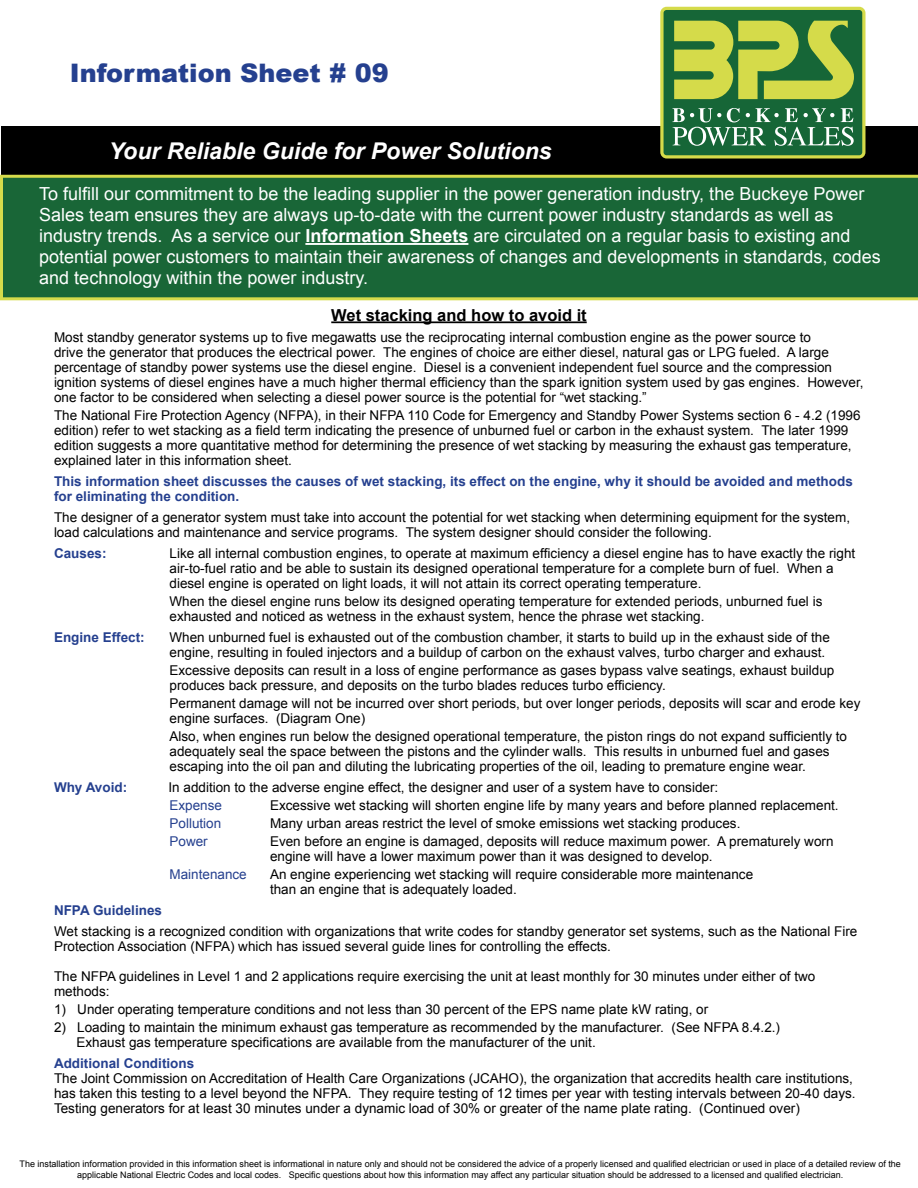
<style>
.page{position:relative;width:918px;height:1188px;background:#fff}
.page>*{position:absolute;margin:0;border:0;box-sizing:border-box;transform-origin:0 0}
.t1{font:900 25.5px "Arial";color:#25408f}
.t2{font:italic 700 23.1px "Arial";color:#fff}
.t3{font:18px/21px "Arial";color:#fff}
.t4{font:700 16.5px "Arial";color:#000}
.t5{font:13.5px/15px "Arial";color:#000}
.t6{font:700 13.5px/15px "Arial";color:#25408f}
.t7{font:13.5px "Arial";color:#25408f}
.t8{font:9px/10.8px "Arial";color:#000;text-align:center}
.s1{font-weight:700}
</style>
<div class="page">
<div style="left:2px;top:126px;width:916px;height:52px;background:#000"></div>
<svg style="left:660px;top:7px;width:206px;height:152px;background:#c0ca4b"></svg>
<div style="left:664px;top:10px;width:198px;height:145px;background:#166637;border-radius:3px"></div>
<svg style="left:672px;top:108px;width:182px;height:38px"></svg>
<svg style="left:674px;top:21px;width:180px;height:78px"></svg>
<div style="left:0;top:175px;width:918px;height:125px;background:#196637"></div>
<hr style="left:305px;top:243px;width:163px;height:2px;background:#fff">
<hr style="left:331px;top:321px;width:256px;height:2px;background:#000">
<h1 class="t1" style="left:70px;top:55px;width:321px">Information Sheet # 09</h1>
<h2 class="t2" style="left:109px;top:136px;width:444px">Your Reliable Guide for Power Solutions</h2>
<p class="t3" style="left:39px;top:183px;width:843px">To fulfill our commitment to be the leading supplier in the power generation industry, the Buckeye Power Sales team ensures they are always up-to-date with the current power industry standards as well as industry trends. As a service our <span class="s1">Information Sheets</span> are circulated on a regular basis to existing and potential power customers to maintain their awareness of changes and developments in standards, codes and technology within the power industry.</p>
<p class="t4" style="left:331px;top:304px;width:257px">Wet stacking and how to avoid it</p>
<p class="t5" style="left:54px;top:329px;width:811px">Most standby generator systems up to five megawatts use the reciprocating internal combustion engine as the power source to<br>drive the generator that produces the electrical power. The engines of choice are either diesel, natural gas or LPG fueled. A large percentage of standby power systems use the diesel engine. Diesel is a convenient independent fuel source and the compression ignition systems of diesel engines have a much higher thermal efficiency than the spark ignition system used by gas engines. However, one factor to be considered when selecting a diesel power source is the potential for “wet stacking.”</p>
<p class="t5" style="left:54px;top:407px;width:808px">The National Fire Protection Agency (NFPA), in their NFPA 110 Code for Emergency and Standby Power Systems section 6 - 4.2 (1996 edition) refer to wet stacking as a field term indicating the presence of unburned fuel or carbon in the exhaust system. The later 1999 edition suggests a more quantitative method for determining the presence of wet stacking by measuring the exhaust gas temperature, explained later in this information sheet.</p>
<p class="t6" style="left:54px;top:474px;width:800px">This information sheet discusses the causes of wet stacking, its effect on the engine, why it should be avoided and methods for eliminating the condition.</p>
<p class="t5" style="left:54px;top:509px;width:798px">The designer of a generator system must take into account the potential for wet stacking when determining equipment for the system, load calculations and maintenance and service programs. The system designer should consider the following.</p>
<p class="t6" style="left:54px;top:546px;width:54px">Causes:</p>
<p class="t5" style="left:170px;top:545px;width:687px">Like all internal combustion engines, to operate at maximum efficiency a diesel engine has to have exactly the right air-to-fuel ratio and be able to sustain its designed operational temperature for a complete burn of fuel. When a diesel engine is operated on light loads, it will not attain its correct operating temperature.</p>
<p class="t5" style="left:170px;top:593px;width:654px">When the diesel engine runs below its designed operating temperature for extended periods, unburned fuel is exhausted and noticed as wetness in the exhaust system, hence the phrase wet stacking.</p>
<p class="t6" style="left:54px;top:630px;width:92px">Engine Effect:</p>
<p class="t5" style="left:170px;top:629px;width:662px">When unburned fuel is exhausted out of the combustion chamber, it starts to build up in the exhaust side of the engine, resulting in fouled injectors and a buildup of carbon on the exhaust valves, turbo charger and exhaust.</p>
<p class="t5" style="left:170px;top:662px;width:666px">Excessive deposits can result in a loss of engine performance as gases bypass valve seatings, exhaust buildup produces back pressure, and deposits on the turbo blades reduces turbo efficiency.</p>
<p class="t5" style="left:170px;top:695px;width:693px">Permanent damage will not be incurred over short periods, but over longer periods, deposits will scar and erode key engine surfaces. (Diagram One)</p>
<p class="t5" style="left:170px;top:728px;width:679px">Also, when engines run below the designed operational temperature, the piston rings do not expand sufficiently to adequately seal the space between the pistons and the cylinder walls. This results in unburned fuel and gases escaping into the oil pan and diluting the lubricating properties of the oil, leading to premature engine wear.</p>
<p class="t6" style="left:54px;top:780px;width:75px">Why Avoid:</p>
<p class="t5" style="left:168px;top:779px;width:551px">In addition to the adverse engine effect, the designer and user of a system have to consider:</p>
<p class="t7" style="left:170px;top:796px;width:54px">Expense</p>
<p class="t5" style="left:270px;top:797px;width:570px">Excessive wet stacking will shorten engine life by many years and before planned replacement.</p>
<p class="t7" style="left:170px;top:814px;width:53px">Pollution</p>
<p class="t5" style="left:270px;top:815px;width:472px">Many urban areas restrict the level of smoke emissions wet stacking produces.</p>
<p class="t7" style="left:170px;top:832px;width:40px">Power</p>
<p class="t5" style="left:270px;top:833px;width:565px">Even before an engine is damaged, deposits will reduce maximum power. A prematurely worn engine will have a lower maximum power than it was designed to develop.</p>
<p class="t7" style="left:170px;top:865px;width:79px">Maintenance</p>
<p class="t5" style="left:270px;top:866px;width:485px">An engine experiencing wet stacking will require considerable more maintenance than an engine that is adequately loaded.</p>
<p class="t6" style="left:54px;top:903px;width:110px">NFPA Guidelines</p>
<p class="t5" style="left:54px;top:923px;width:805px">Wet stacking is a recognized condition with organizations that write codes for standby generator set systems, such as the National Fire<br>Protection Association (NFPA) which has issued several guide lines for controlling the effects.</p>
<p class="t5" style="left:54px;top:968px;width:763px">The NFPA guidelines in Level 1 and 2 applications require exercising the unit at least monthly for 30 minutes under either of two methods:</p>
<p class="t5" style="left:54px;top:1001px;width:656px">1) Under operating temperature conditions and not less than 30 percent of the EPS name plate kW rating, or</p>
<p class="t5" style="left:77px;top:1019px;width:705px;text-indent:-23px">2) Loading to maintain the minimum exhaust gas temperature as recommended by the manufacturer. (See NFPA 8.4.2.)<br>Exhaust gas temperature specifications are available from the manufacturer of the unit.</p>
<p class="t6" style="left:54px;top:1056px;width:142px">Additional Conditions</p>
<p class="t5" style="left:54px;top:1070px;width:803px">The Joint Commission on Accreditation of Health Care Organizations (JCAHO), the organization that accredits health care institutions, has taken this testing to a level beyond the NFPA. They require testing of 12 times per year with testing intervals between 20-40 days.<br>Testing generators for at least 30 minutes under a dynamic load of 30% or greater of the name plate rating. (Continued over)</p>
<p class="t8" style="left:20px;top:1159px;width:883px">The installation information provided in this information sheet is informational in nature only and should not be considered the advice of a properly licensed and qualified electrician or used in place of a detailed review of the applicable National Electric Codes and local codes. Specific questions about how this information may affect any particular situation should be addressed to a licensed and qualified electrician.</p>
</div>
